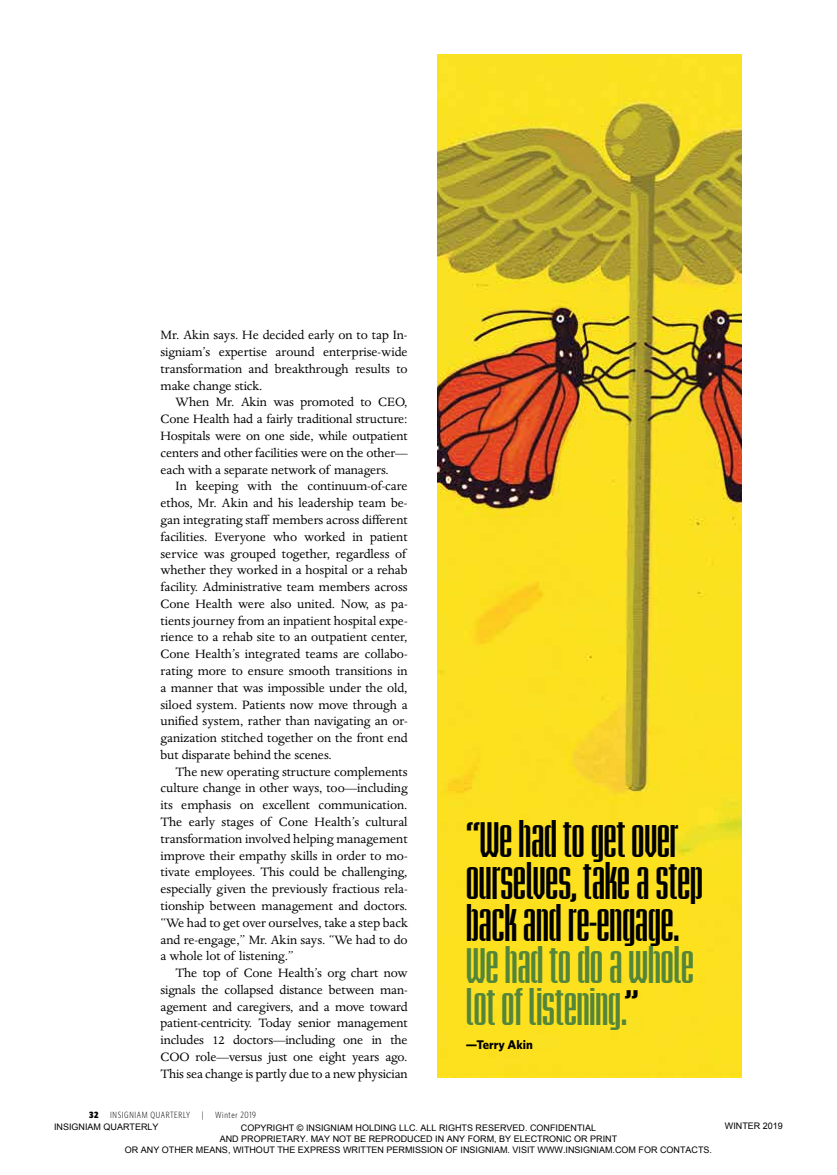
<style>
.page{position:relative;width:837px;height:1175px;background:#fff}
.page>*{position:absolute;margin:0;border:0;box-sizing:border-box;transform-origin:0 0}
.t1{font:700 condensed 42px/42px "Briem Akademi Std";letter-spacing:-.015em;color:#000}
.t2{font:700 condensed 42px/42px "Briem Akademi Std";letter-spacing:-.015em;color:#53853a}
.t3{font:13.95px/16.8px "Dante MT Std";letter-spacing:-.005em;color:#000;text-align:justify}
.t4{font:700 12.6px "Whitney";color:#000}
.t5{font:300 9.15px "Whitney Condensed";letter-spacing:.07em;color:#000}
.t6{font:900 9.15px "Whitney Condensed";color:#000}
.t7{font:9px/10.8px "Arial";color:#000;text-align:center}
.s1{color:#000}
</style>
<div class="page">
<img style="left:437px;top:54px;width:304px;height:1023px">
<p class="t3" style="left:161px;top:327px;width:249px">Mr. Akin says. He decided early on to tap In&shy;signiam’s expertise around enterprise-wide transformation and breakthrough results to make change stick.</p>
<p class="t3" style="left:161px;top:394px;width:249px;text-indent:15px">When Mr. Akin was promoted to CEO, Cone Health had a fairly traditional structure:<br>Hospitals were on one side, while outpatient centers and other facilities were on the other— each with a separate network of managers.</p>
<p class="t3" style="left:161px;top:478px;width:249px;text-indent:15px">In keeping with the continuum-of-care ethos, Mr. Akin and his leadership team be&shy;gan integrating staff members across different facilities. Everyone who worked in patient service was grouped together, regardless of whether they worked in a hospital or a rehab facility. Administrative team members across Cone Health were also united. Now, as pa&shy;tients journey from an inpatient hospital expe&shy;rience to a rehab site to an outpatient center, Cone Health’s integrated teams are collabo&shy;rating more to ensure smooth transitions in a manner that was impossible under the old, siloed system. Patients now move through a unified system, rather than navigating an or&shy;ganization stitched together on the front end but disparate behind the scenes.</p>
<p class="t3" style="left:161px;top:763px;width:249px;text-indent:15px">The new operating structure complements culture change in other ways, too—including its emphasis on excellent communication.<br>The early stages of Cone Health’s cultural transformation involved helping management improve their empathy skills in order to mo&shy;tivate employees. This could be challenging, especially given the previously fractious rela&shy;tionship between management and doctors. “We had to get over ourselves, take a step back and re-engage,” Mr. Akin says. “We had to do a whole lot of listening.”</p>
<p class="t3" style="left:161px;top:964px;width:249px;text-indent:15px">The top of Cone Health’s org chart now signals the collapsed distance between man&shy;agement and caregivers, and a move toward patient-centricity. Today senior management includes 12 doctors—including one in the COO role—versus just one eight years ago.<br>This sea change is partly due to a new physician</p>
<p class="t6" style="left:89px;top:1109px;width:11px">32</p>
<p class="t5" style="left:110px;top:1109px;width:82px">INSIGNIAM QUARTERLY</p>
<p class="t5" style="left:202px;top:1109px;width:3px">|</p>
<p class="t5" style="left:215px;top:1109px;width:42px">Winter 2019</p>
<h1 class="t1" style="left:466px;top:819px;width:239px">“We had to get over ourselves, take a step back and re-engage.</h1>
<h1 class="t2" style="left:466px;top:945px;width:230px">We had to do a whole lot of listening.<span class="s1">”</span></h1>
<p class="t4" style="left:466px;top:1037px;width:68px">—Terry Akin</p>
<p class="t7" style="left:125px;top:1122px;width:589px">COPYRIGHT © INSIGNIAM HOLDING LLC. ALL RIGHTS RESERVED. CONFIDENTIAL<br>AND PROPRIETARY. MAY NOT BE REPRODUCED IN ANY FORM, BY ELECTRONIC OR PRINT<br>OR ANY OTHER MEANS, WITHOUT THE EXPRESS WRITTEN PERMISSION OF INSIGNIAM. VISIT WWW.INSIGNIAM.COM FOR CONTACTS.</p>
<p class="t7" style="left:725px;top:1120px;width:60px">WINTER 2019</p>
<p class="t7" style="left:54px;top:1121px;width:106px">INSIGNIAM QUARTERLY</p>
</div>
